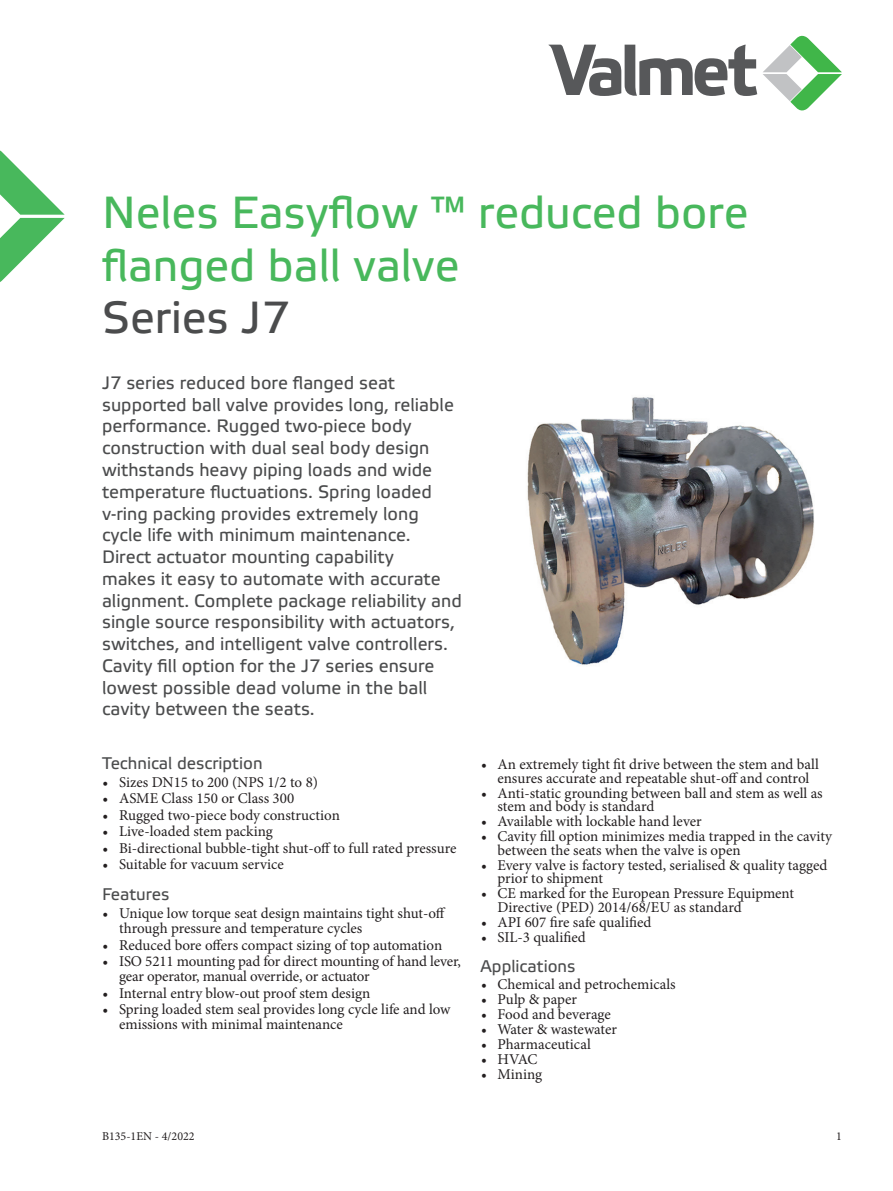
<style>
.page{position:relative;width:893px;height:1191px;background:#fff}
.page>*{position:absolute;margin:0;border:0;box-sizing:border-box;transform-origin:0 0}
.t1{font:45px/52.5px "Etelka Text Pro";color:#48b85c}
.t2{font:45px "Etelka Text Pro";color:#4b4c4d}
.t3{font:18px/21.8px "Etelka Text Pro";color:#4b4c4d}
.t4{font:16.8px "Etelka Text Pro";color:#4b4c4d}
.t5{font:15px/13.5px "Minion Pro";letter-spacing:-.005em;color:#231f20}
.t6{font:12px "Minion Pro";color:#231f20}
</style>
<div class="page">
<svg style="left:549px;top:45px;width:208px;height:51px"></svg>
<svg style="left:763px;top:35px;width:79px;height:76px"></svg>
<svg style="left:0;top:150px;width:65px;height:132px"></svg>
<img style="left:527px;top:397px;width:287px;height:268px">
<h1 class="t1" style="left:102px;top:189px;width:648px">Neles Easyflow ™ reduced bore flanged ball valve</h1>
<h1 class="t2" style="left:102px;top:293px;width:189px">Series J7</h1>
<p class="t3" style="left:102px;top:373px;width:361px">J7 series reduced bore flanged seat supported ball valve provides long, reliable performance. Rugged two-piece body construction with dual seal body design withstands heavy piping loads and wide temperature fluctuations. Spring loaded v-ring packing provides extremely long cycle life with minimum maintenance.<br>Direct actuator mounting capability<br>makes it easy to automate with accurate alignment. Complete package reliability and single source responsibility with actuators, switches, and intelligent valve controllers.<br>Cavity fill option for the J7 series ensure lowest possible dead volume in the ball cavity between the seats.</p>
<p class="t4" style="left:102px;top:754px;width:162px">Technical description</p>
<p class="t5" style="left:103px;top:775px;width:217px">• Sizes DN15 to 200 (NPS 1/2 to 8)</p>
<p class="t5" style="left:103px;top:792px;width:193px">• ASME Class 150 or Class 300</p>
<p class="t5" style="left:103px;top:808px;width:239px">• Rugged two-piece body construction</p>
<p class="t5" style="left:103px;top:825px;width:172px">• Live-loaded stem packing</p>
<p class="t5" style="left:103px;top:841px;width:355px">• Bi-directional bubble-tight shut-off to full rated pressure</p>
<p class="t5" style="left:103px;top:858px;width:183px">• Suitable for vacuum service</p>
<p class="t4" style="left:102px;top:885px;width:69px">Features</p>
<p class="t5" style="left:119px;top:906px;width:328px;line-height:15px;text-indent:-16px">• Unique low torque seat design maintains tight shut-off through pressure and temperature cycles</p>
<p class="t5" style="left:103px;top:938px;width:341px">• Reduced bore offers compact sizing of top automation</p>
<p class="t5" style="left:119px;top:954px;width:343px;line-height:15px;text-indent:-16px">• ISO 5211 mounting pad for direct mounting of hand lever, gear operator, manual override, or actuator</p>
<p class="t5" style="left:103px;top:986px;width:269px">• Internal entry blow-out proof stem design</p>
<p class="t5" style="left:119px;top:1002px;width:333px;line-height:15px;text-indent:-16px">• Spring loaded stem seal provides long cycle life and low emissions with minimal maintenance</p>
<p class="t5" style="left:481px;top:757px;width:339px;text-align:center">• An extremely tight fit drive between the stem and ball ensures accurate and repeatable shut-off and control</p>
<p class="t5" style="left:497px;top:786px;width:327px;text-indent:-16px">• Anti-static grounding between ball and stem as well as stem and body is standard</p>
<p class="t5" style="left:481px;top:814px;width:222px">• Available with lockable hand lever</p>
<p class="t5" style="left:497px;top:829px;width:336px;text-indent:-16px">• Cavity fill option minimizes media trapped in the cavity between the seats when the valve is open</p>
<p class="t5" style="left:497px;top:858px;width:331px;text-indent:-16px">• Every valve is factory tested, serialised &amp; quality tagged prior to shipment</p>
<p class="t5" style="left:497px;top:886px;width:298px;text-indent:-16px">• CE marked for the European Pressure Equipment<br>Directive (PED) 2014/68/EU as standard</p>
<p class="t5" style="left:481px;top:915px;width:172px">• API 607 fire safe qualified</p>
<p class="t5" style="left:481px;top:930px;width:106px">• SIL-3 qualified</p>
<p class="t4" style="left:480px;top:957px;width:97px">Applications</p>
<p class="t5" style="left:481px;top:977px;width:196px">• Chemical and petrochemicals</p>
<p class="t5" style="left:481px;top:992px;width:98px">• Pulp &amp; paper</p>
<p class="t5" style="left:481px;top:1007px;width:131px">• Food and beverage</p>
<p class="t5" style="left:481px;top:1022px;width:138px">• Water &amp; wastewater</p>
<p class="t5" style="left:481px;top:1037px;width:111px">• Pharmaceutical</p>
<p class="t5" style="left:481px;top:1052px;width:58px">• HVAC</p>
<p class="t5" style="left:481px;top:1067px;width:63px">• Mining</p>
<p class="t6" style="left:102px;top:1128px;width:94px">B135-1EN - 4/2022</p>
<p class="t6" style="left:836px;top:1128px;width:7px">1</p>
</div>
